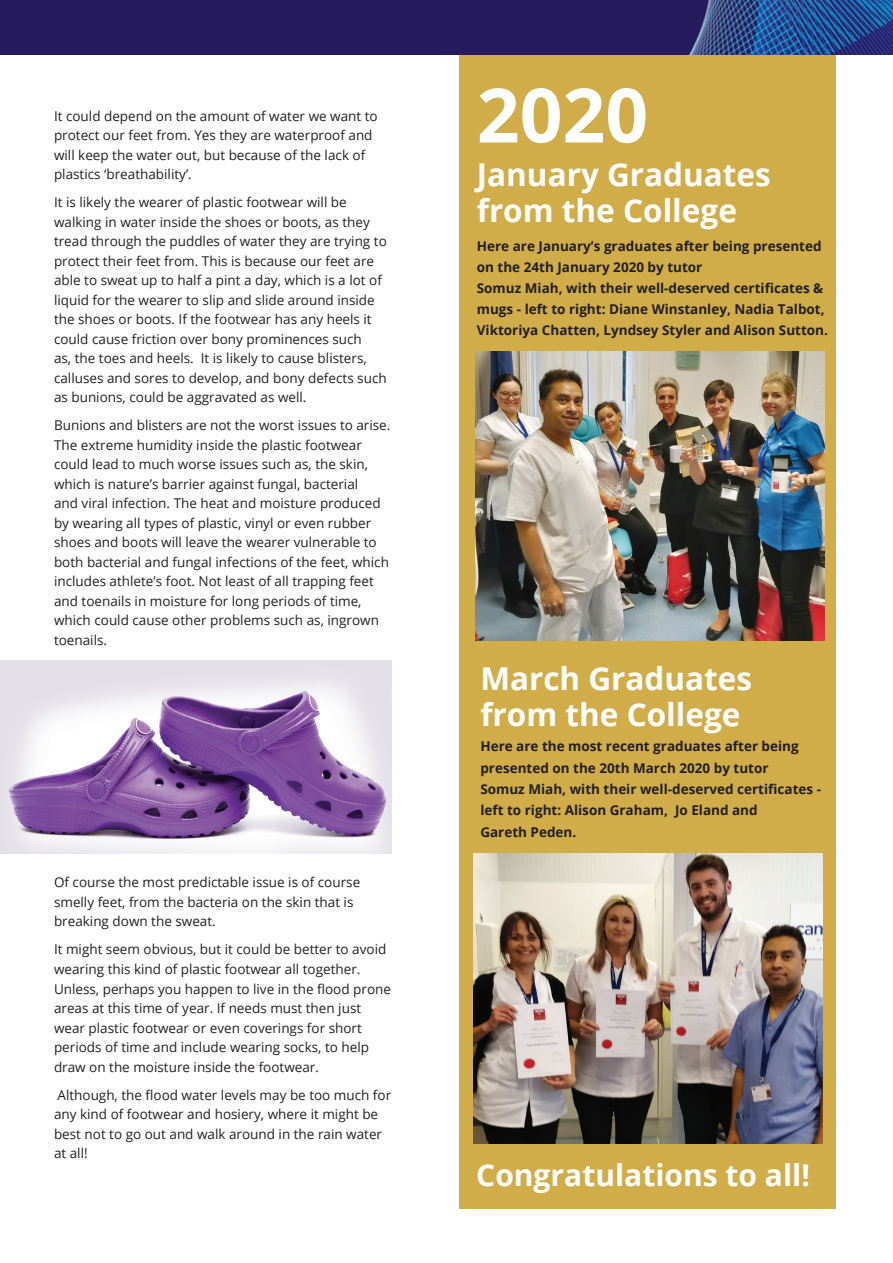
<style>
.page{position:relative;width:893px;height:1263px;background:#fff}
.page>*{position:absolute;margin:0;border:0;box-sizing:border-box;transform-origin:0 0}
.t1{font:700 75px "Open Sans";color:#fff}
.t2{font:700 31.5px/36px "Open Sans";color:#fff}
.t3{font:700 30px "Open Sans";color:#fff}
.t4{font:13.5px/19.5px "Open Sans";color:#231f20}
.t5{font:700 13.5px/21px "Open Sans";color:#231f20}
</style>
<div class="page">
<div style="left:459px;top:54px;width:377px;height:1155px;background:#d1ad49"></div>
<img style="left:0;top:0;width:893px;height:54px">
<img style="left:0;top:661px;width:391px;height:192px">
<img style="left:476px;top:351px;width:348px;height:290px">
<img style="left:474px;top:853px;width:349px;height:291px">
<p class="t4" style="left:54px;top:106px;width:325px">It could depend on the amount of water we want to protect our feet from. Yes they are waterproof and will keep the water out, but because of the lack of plastics ‘breathability’.</p>
<p class="t4" style="left:54px;top:192px;width:334px">It is likely the wearer of plastic footwear will be walking in water inside the shoes or boots, as they tread through the puddles of water they are trying to protect their feet from. This is because our feet are able to sweat up to half a pint a day, which is a lot of liquid for the wearer to slip and slide around inside the shoes or boots. If the footwear has any heels it could cause friction over bony prominences such<br>as, the toes and heels. It is likely to cause blisters, calluses and sores to develop, and bony defects such as bunions, could be aggravated as well.</p>
<p class="t4" style="left:54px;top:415px;width:338px">Bunions and blisters are not the worst issues to arise.<br>The extreme humidity inside the plastic footwear could lead to much worse issues such as, the skin, which is nature’s barrier against fungal, bacterial<br>and viral infection. The heat and moisture produced by wearing all types of plastic, vinyl or even rubber shoes and boots will leave the wearer vulnerable to both bacterial and fungal infections of the feet, which includes athlete’s foot. Not least of all trapping feet and toenails in moisture for long periods of time, which could cause other problems such as, ingrown toenails.</p>
<p class="t4" style="left:54px;top:872px;width:308px">Of course the most predictable issue is of course smelly feet, from the bacteria on the skin that is breaking down the sweat.</p>
<p class="t4" style="left:54px;top:939px;width:339px">It might seem obvious, but it could be better to avoid wearing this kind of plastic footwear all together.<br>Unless, perhaps you happen to live in the flood prone areas at this time of year. If needs must then just wear plastic footwear or even coverings for short periods of time and include wearing socks, to help draw on the moisture inside the footwear.</p>
<p class="t4" style="left:54px;top:1084px;width:339px">Although, the flood water levels may be too much for any kind of footwear and hosiery, where it might be best not to go out and walk around in the rain water at all!</p>
<p class="t1" style="left:477px;top:62px;width:173px">2020</p>
<p class="t2" style="left:477px;top:156px;width:296px">January Graduates from the College</p>
<p class="t5" style="left:477px;top:236px;width:353px">Here are January’s graduates after being presented on the 24th January 2020 by tutor<br>Somuz Miah, with their well-deserved certificates &amp; mugs - left to right: Diane Winstanley, Nadia Talbot, Viktoriya Chatten, Lyndsey Styler and Alison Sutton.</p>
<p class="t2" style="left:480px;top:660px;width:273px">March Graduates from the College</p>
<p class="t5" style="left:480px;top:736px;width:342px">Here are the most recent graduates after being presented on the 20th March 2020 by tutor<br>Somuz Miah, with their well-deserved certificates - left to right: Alison Graham, Jo Eland and</p>
<p class="t5" style="left:480px;top:821px;width:97px">Gareth Peden.</p>
<p class="t3" style="left:476px;top:1154px;width:335px">Congratulations to all!</p>
</div>
